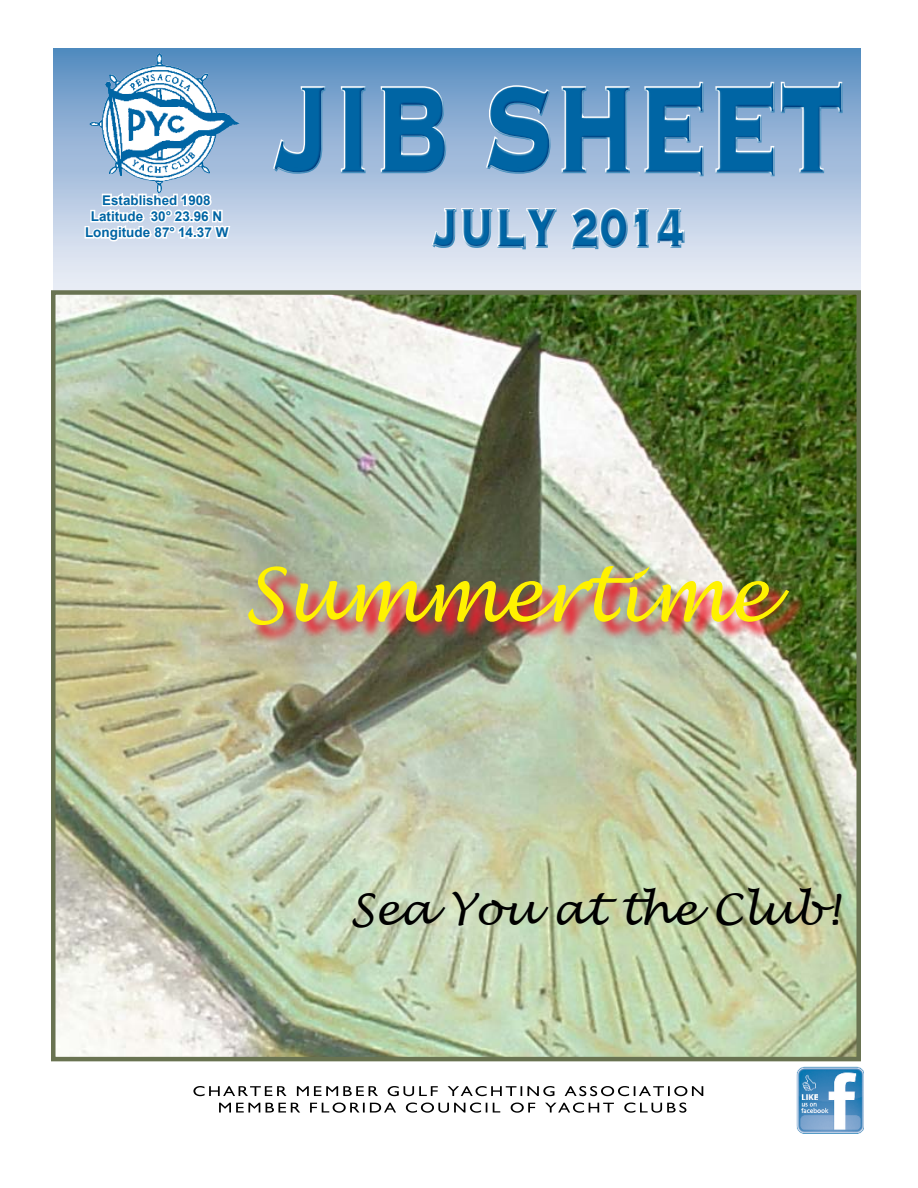
<style>
.page{position:relative;width:918px;height:1188px;background:#fff}
.page>*{position:absolute;margin:0;border:0;box-sizing:border-box;transform-origin:0 0}
.t1{font:700 159.75px "Copperplate";color:#0065a4;scale:.67 1}
.t2{font:italic 73.5px "Lucida Handwriting";color:#fff200}
.t3{font:700 69.75px "Copperplate";color:#0065a4;scale:.67 1}
.t4{font:italic 43.5px "Lucida Handwriting";color:#000}
.t5{font:700 13.5px/16.2px "Arial";color:#0065a4;text-align:center}
.t6{font:700 13.35px "Arial";color:#0065a4}
</style>
<div class="page">
<svg style="left:54px;top:48px;width:807px;height:242px;background:#adc5df"></svg>
<img style="left:797px;top:1067px;width:67px;height:67px">
<svg style="left:193px;top:1086px;width:510px;height:10px"></svg>
<svg style="left:219px;top:1103px;width:467px;height:10px"></svg>
<img style="left:99px;top:54px;width:59px;height:68px">
<div style="left:269px;top:78px;width:576px;height:100px;background:#6c9ac8"></div>
<div style="left:270px;top:80px;width:576px;height:100px;background:#0065a4;opacity:.75"></div>
<div style="left:429px;top:204px;width:258px;height:47px;background:#bdcde5"></div>
<div style="left:429px;top:206px;width:259px;height:47px;background:#0065a4;opacity:.75"></div>
<img style="left:56px;top:295px;width:800px;height:761px">
<div style="left:51px;top:290px;width:810px;height:771px;border:4px solid #697351"></div>
<img style="left:251px;top:569px;width:556px;height:75px">
<svg style="left:83px;top:190px;width:149px;height:57px"></svg>
<p class="t6" style="left:102px;top:191px;width:110px">Established 1908</p>
<p class="t5" style="left:85px;top:209px;width:145px">Latitude 30° 23.96 N<br>Longitude 87° 14.37 W</p>
<h1 class="t1" style="left:273px;top:26px;width:854px">JIB SHEET</h1>
<h3 class="t3" style="left:433px;top:183px;width:377px">JULY 2014</h3>
<h2 class="t2" style="left:243px;top:550px;width:528px">Summertime</h2>
<h3 class="t4" style="left:350px;top:883px;width:491px">Sea You at the Club!</h3>
</div>
